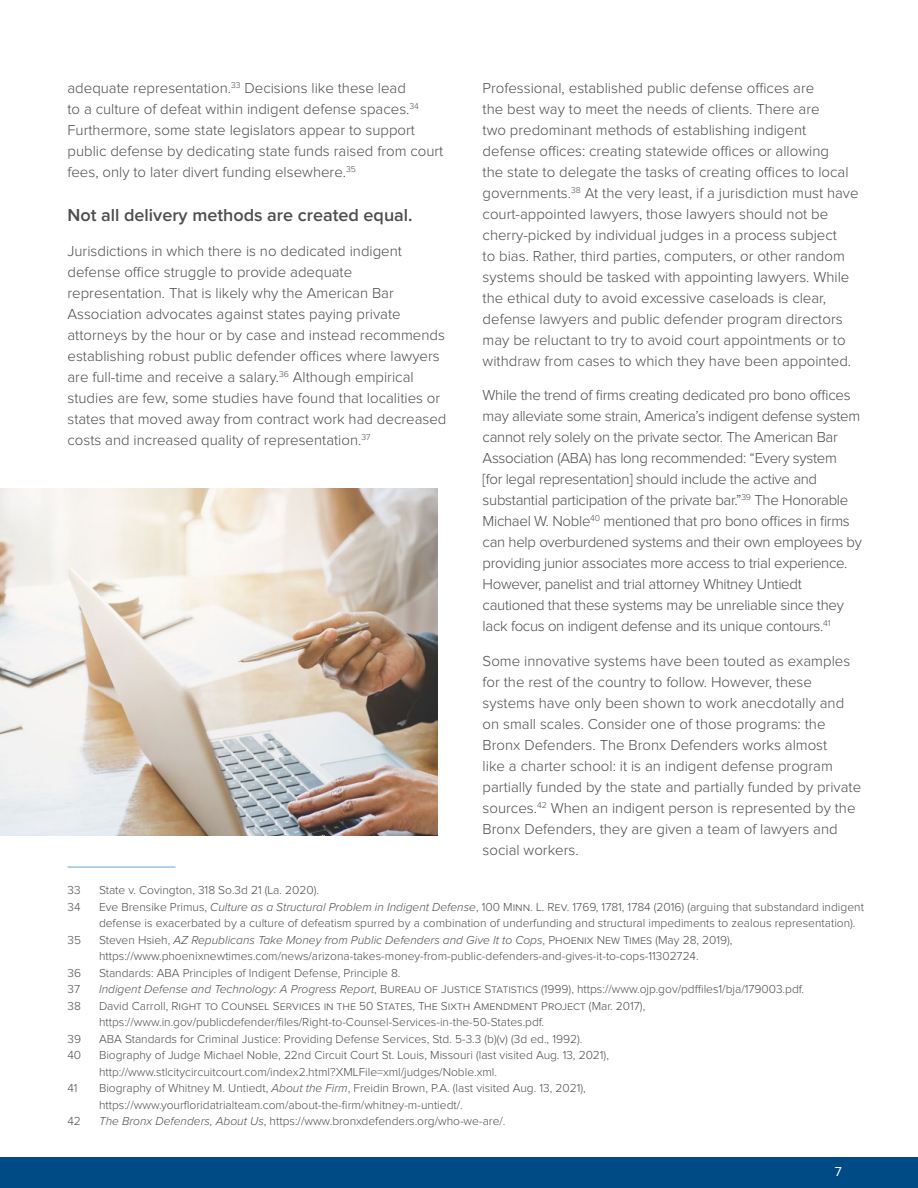
<style>
.page{position:relative;width:918px;height:1188px;background:#fff}
.page>*{position:absolute;margin:0;border:0;box-sizing:border-box;transform-origin:0 0}
.t1{font:600 18px "Proxima Nova";color:#4d4d4f}
.t2{font:300 15px/21px "Proxima Nova";color:#4d4d4f}
.t3{font:300 15px/21px "Proxima Nova";letter-spacing:-.02em;color:#4d4d4f}
.t4{font:13.5px "Proxima Nova";color:#fff}
.t5{font:300 12px/16.5px "Proxima Nova";color:#4d4d4f}
.s1{font-style:italic}
</style>
<div class="page">
<div style="left:0;top:1158px;width:918px;height:30px;background:#004b85"></div>
<hr style="left:68px;top:867px;width:108px;height:1px;background:#63a5da">
<img style="left:0;top:488px;width:438px;height:348px">
<p class="t2" style="left:68px;top:78px;width:377px">adequate representation.<sup>33</sup> Decisions like these lead<br>to a culture of defeat within indigent defense spaces.<sup>34<br></sup>Furthermore, some state legislators appear to support public defense by dedicating state funds raised from court fees, only to later divert funding elsewhere.<sup>35</sup></p>
<p class="t1" style="left:68px;top:207px;width:347px">Not all delivery methods are created equal.</p>
<p class="t2" style="left:68px;top:241px;width:381px">Jurisdictions in which there is no dedicated indigent defense office struggle to provide adequate representation. That is likely why the American Bar Association advocates against states paying private attorneys by the hour or by case and instead recommends establishing robust public defender offices where lawyers are full-time and receive a salary.<sup>36</sup> Although empirical studies are few, some studies have found that localities or states that moved away from contract work had decreased costs and increased quality of representation.<sup>37</sup></p>
<p class="t2" style="left:483px;top:78px;width:378px">Professional, established public defense offices are<br>the best way to meet the needs of clients. There are<br>two predominant methods of establishing indigent defense offices: creating statewide offices or allowing<br>the state to delegate the tasks of creating offices to local governments.<sup>38</sup> At the very least, if a jurisdiction must have court-appointed lawyers, those lawyers should not be cherry-picked by individual judges in a process subject<br>to bias. Rather, third parties, computers, or other random systems should be tasked with appointing lawyers. While the ethical duty to avoid excessive caseloads is clear, defense lawyers and public defender program directors may be reluctant to try to avoid court appointments or to withdraw from cases to which they have been appointed.</p>
<p class="t3" style="left:483px;top:385px;width:381px">While the trend of firms creating dedicated pro bono offices may alleviate some strain, America’s indigent defense system cannot rely solely on the private sector. The American Bar Association (ABA) has long recommended: “Every system<br>[for legal representation] should include the active and substantial participation of the private bar.”<sup>39</sup> The Honorable Michael W. Noble<sup>40</sup> mentioned that pro bono offices in firms can help overburdened systems and their own employees by providing junior associates more access to trial experience.<br>However, panelist and trial attorney Whitney Untiedt cautioned that these systems may be unreliable since they lack focus on indigent defense and its unique contours.<sup>41</sup></p>
<p class="t2" style="left:483px;top:651px;width:380px">Some innovative systems have been touted as examples for the rest of the country to follow. However, these systems have only been shown to work anecdotally and on small scales. Consider one of those programs: the Bronx Defenders. The Bronx Defenders works almost<br>like a charter school: it is an indigent defense program partially funded by the state and partially funded by private sources.<sup>42</sup> When an indigent person is represented by the Bronx Defenders, they are given a team of lawyers and social workers.</p>
<p class="t5" style="left:68px;top:883px;width:15px">33</p>
<p class="t5" style="left:99px;top:883px;width:222px">State v. Covington, 318 So.3d 21 (La. 2020).</p>
<p class="t5" style="left:68px;top:899px;width:15px">34</p>
<p class="t5" style="left:99px;top:899px;width:766px">Eve Brensike Primus, <span class="s1">Culture as a Structural Problem in Indigent Defense</span>, 100 Minn. L. Rev. 1769, 1781, 1784 (2016) (arguing that substandard indigent defense is exacerbated by a culture of defeatism spurred by a combination of underfunding and structural impediments to zealous representation).</p>
<p class="t5" style="left:68px;top:932px;width:15px">35</p>
<p class="t5" style="left:99px;top:932px;width:635px">Steven Hsieh, <span class="s1">AZ Republicans Take Money from Public Defenders and Give It to Cops</span>, Phoenix New Times (May 28, 2019), https://www.phoenixnewtimes.com/news/arizona-takes-money-from-public-defenders-and-gives-it-to-cops-11302724.</p>
<p class="t5" style="left:68px;top:965px;width:15px">36</p>
<p class="t5" style="left:99px;top:965px;width:303px">Standards: ABA Principles of Indigent Defense, Principle 8.</p>
<p class="t5" style="left:68px;top:982px;width:14px">37</p>
<p class="t5" style="left:99px;top:982px;width:707px"><span class="s1">Indigent Defense and Technology: A Progress Report</span>, Bureau of Justice Statistics (1999), https://www.ojp.gov/pdffiles1/bja/179003.pdf.</p>
<p class="t5" style="left:68px;top:998px;width:15px">38</p>
<p class="t5" style="left:99px;top:998px;width:548px">David Carroll, Right to Counsel Services in the 50 States, The Sixth Amendment Project (Mar. 2017), https://www.in.gov/publicdefender/files/Right-to-Counsel-Services-in-the-50-States.pdf.</p>
<p class="t5" style="left:68px;top:1031px;width:15px">39</p>
<p class="t5" style="left:99px;top:1031px;width:485px">ABA Standards for Criminal Justice: Providing Defense Services, Std. 5-3.3 (b)(v) (3d ed., 1992).</p>
<p class="t5" style="left:68px;top:1048px;width:15px">40</p>
<p class="t5" style="left:99px;top:1048px;width:512px">Biography of Judge Michael Noble, 22nd Circuit Court St. Louis, Missouri (last visited Aug. 13, 2021), http://www.stlcitycircuitcourt.com/index2.html?XMLFile=xml/judges/Noble.xml.</p>
<p class="t5" style="left:68px;top:1081px;width:12px">41</p>
<p class="t5" style="left:99px;top:1081px;width:488px">Biography of Whitney M. Untiedt, <span class="s1">About the Firm</span>, Freidin Brown, P.A. (last visited Aug. 13, 2021), https://www.yourfloridatrialteam.com/about-the-firm/whitney-m-untiedt/.</p>
<p class="t5" style="left:68px;top:1114px;width:15px">42</p>
<p class="t5" style="left:99px;top:1114px;width:408px"><span class="s1">The Bronx Defenders, About Us</span>, https://www.bronxdefenders.org/who-we-are/.</p>
<p class="t4" style="left:835px;top:1165px;width:8px">7</p>
</div>
